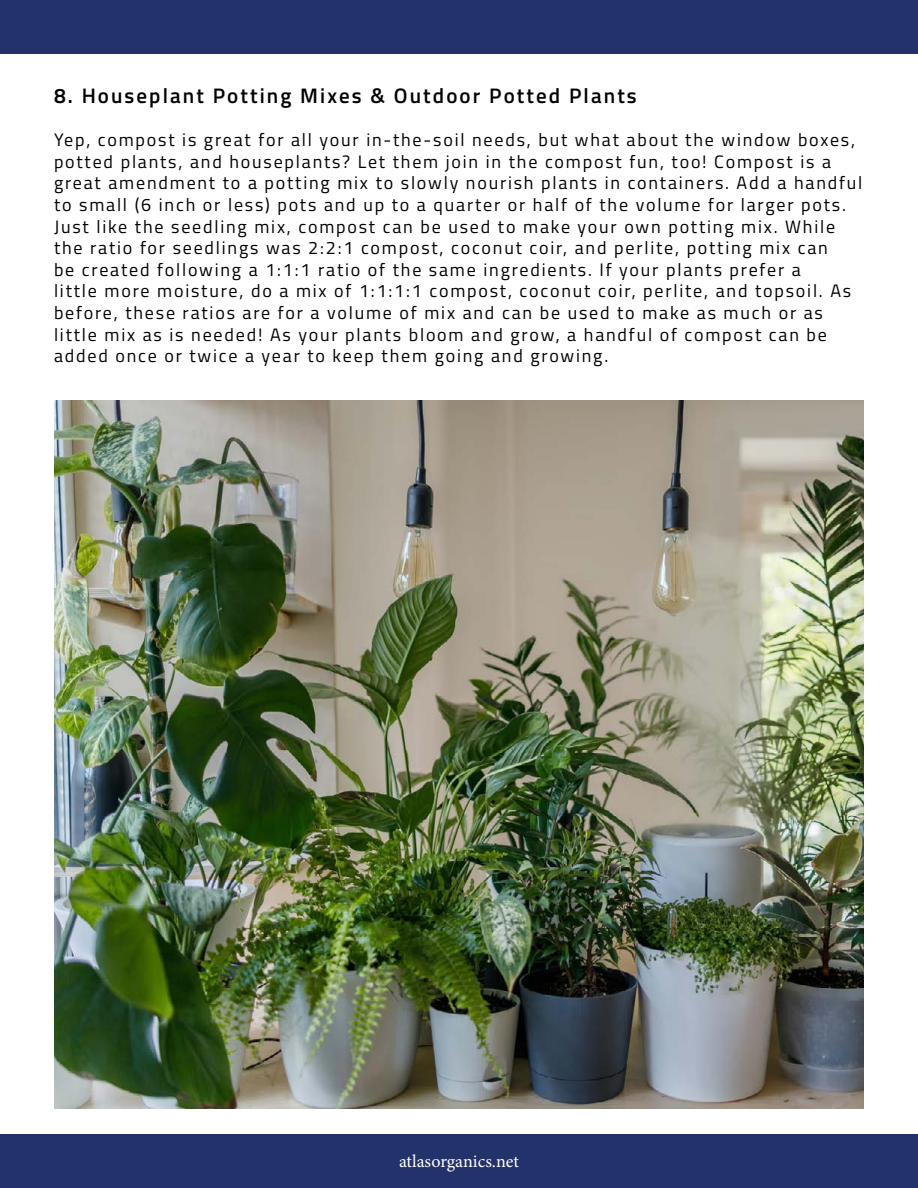
<style>
.page{position:relative;width:918px;height:1188px;background:#fff}
.page>*{position:absolute;margin:0;border:0;box-sizing:border-box;transform-origin:0 0}
.t1{font:600 21px "Titillium Web";letter-spacing:.1em;color:#000}
.t2{font:18px/21.6px "Titillium Web";letter-spacing:.1em;color:#000}
.t3{font:18px "Minion Pro";color:#fff}
</style>
<div class="page">
<div style="left:0;top:0;width:918px;height:54px;background:#23326b"></div>
<div style="left:0;top:1134px;width:918px;height:54px;background:#23326b"></div>
<img style="left:54px;top:401px;width:810px;height:708px">
<p class="t1" style="left:54px;top:80px;width:584px">8. Houseplant Potting Mixes &amp; Outdoor Potted Plants</p>
<p class="t2" style="left:54px;top:128px;width:810px">Yep, compost is great for all your in-the-soil needs, but what about the window boxes, potted plants, and houseplants? Let them join in the compost fun, too! Compost is a great amendment to a potting mix to slowly nourish plants in containers. Add a handful to small (6 inch or less) pots and up to a quarter or half of the volume for larger pots.<br>Just like the seedling mix, compost can be used to make your own potting mix. While the ratio for seedlings was 2:2:1 compost, coconut coir, and perlite, potting mix can<br>be created following a 1:1:1 ratio of the same ingredients. If your plants prefer a<br>little more moisture, do a mix of 1:1:1:1 compost, coconut coir, perlite, and topsoil. As before, these ratios are for a volume of mix and can be used to make as much or as little mix as is needed! As your plants bloom and grow, a handful of compost can be added once or twice a year to keep them going and growing.</p>
<p class="t3" style="left:399px;top:1149px;width:121px">atlasorganics.net</p>
</div>
